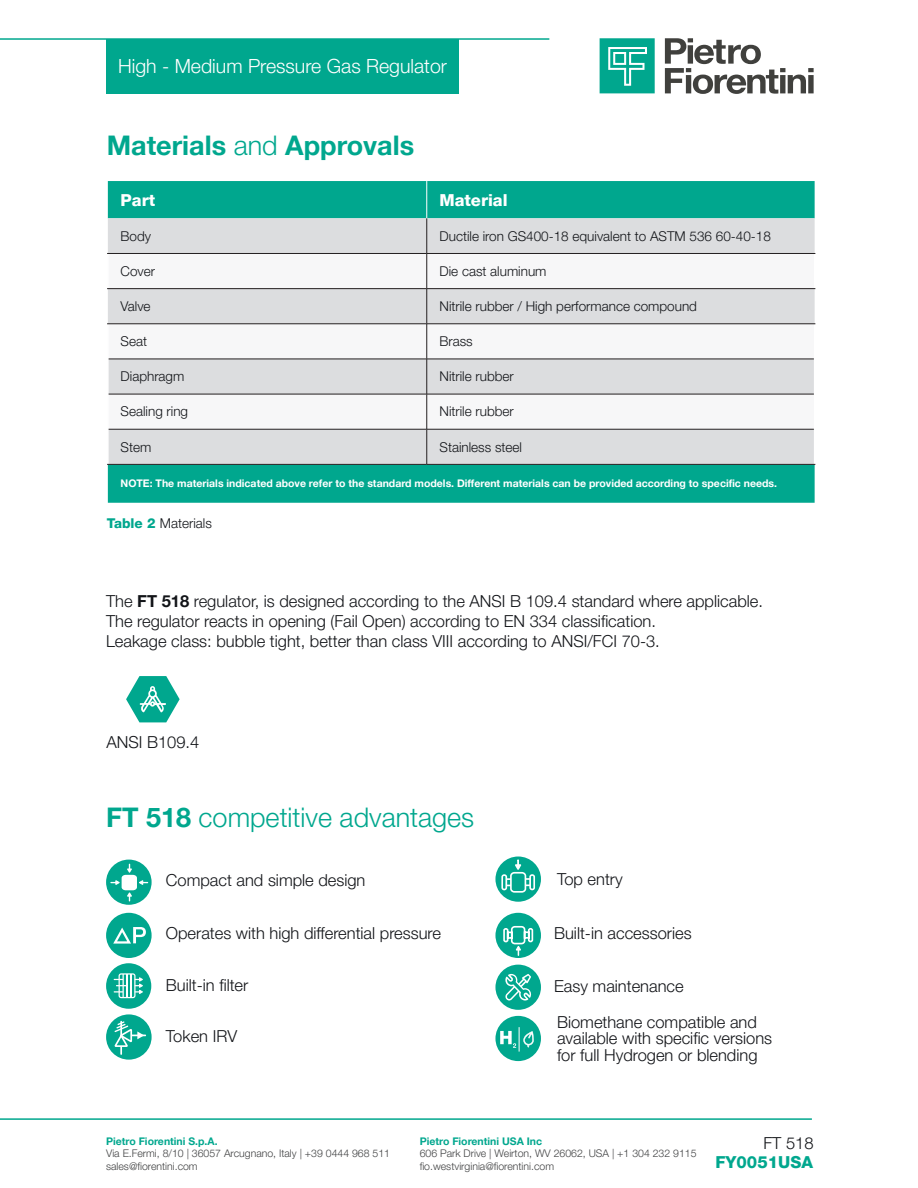
<style>
.page{position:relative;width:918px;height:1188px;background:#fff}
.page>*{position:absolute;margin:0;border:0;box-sizing:border-box;transform-origin:0 0}
.Titoletto{font:300 27px "Helvetica Neue LT Pro";color:#00a78e}
.Titoletto-2{font:700 27px "Helvetica Neue LT Pro";color:#00a78e}
.t1{font:300 19.5px "Helvetica Neue LT Pro";color:#fff}
.Testo{font:300 16.5px "Helvetica Neue LT Pro";color:#121418}
.bullet_non_puntato{font:300 16.5px "Helvetica Neue LT Pro";color:#121418}
.titoli_tabella_bianco{font:800 16.5px "Helvetica Neue LT Pro";color:#fff}
.titoletto_technische{font:800 16.5px "Helvetica Neue LT Pro";color:#00a78e}
.testo_tabella{font:300 13.5px "Helvetica Neue LT Pro";color:#121418}
.t2{font:300 10.5px/12.6px "Helvetica Neue LT Pro";color:#414243}
.testo_tabella-2{font:700 10.5px "Helvetica Neue LT Pro";color:#fff}
.t3{font:700 10.5px "Helvetica Neue LT Pro";color:#00a78e}
.s1{font-weight:300}
.s2{font-weight:800;color:#00a78e}
.s3{font-weight:700}
</style>
<div class="page">
<svg style="left:665px;top:38px;width:149px;height:56px"></svg>
<svg style="left:600px;top:38px;width:55px;height:55px"></svg>
<hr style="left:0;top:38px;width:549px;height:2px;background:#00a78e">
<div style="left:106px;top:39px;width:353px;height:55px;background:#00a78e"></div>
<hr style="left:0;top:1118px;width:812px;height:2px;background:#00a78e">
<svg style="left:126px;top:676px;width:54px;height:46px"></svg>
<div style="left:108px;top:181px;width:707px;height:322px;background:#00a78e"></div>
<div style="left:108px;top:218px;width:707px;height:246px;background:#dcdddf"></div>
<svg style="left:108px;top:254px;width:707px;height:175px"></svg>
<hr style="left:427px;top:181px;width:1px;height:37px;background:#fff">
<hr style="left:107px;top:254px;width:2px;height:34px;background:#fff">
<hr style="left:814px;top:254px;width:1px;height:34px;background:#fff">
<hr style="left:107px;top:324px;width:2px;height:35px;background:#fff">
<hr style="left:814px;top:324px;width:1px;height:35px;background:#fff">
<hr style="left:107px;top:359px;width:2px;height:35px;background:#fff">
<hr style="left:107px;top:429px;width:2px;height:35px;background:#fff">
<hr style="left:814px;top:359px;width:1px;height:35px;background:#fff">
<hr style="left:814px;top:429px;width:1px;height:35px;background:#fff">
<hr style="left:107px;top:394px;width:2px;height:35px;background:#fff">
<hr style="left:814px;top:394px;width:1px;height:35px;background:#fff">
<hr style="left:427px;top:218px;width:1px;height:35px;background:#231f20">
<hr style="left:107px;top:253px;width:320px;height:1px;background:#231f20">
<hr style="left:427px;top:253px;width:388px;height:1px;background:#231f20">
<hr style="left:427px;top:254px;width:1px;height:34px;background:#231f20">
<hr style="left:427px;top:289px;width:1px;height:35px;background:#231f20">
<hr style="left:107px;top:324px;width:320px;height:1px;background:#231f20">
<hr style="left:427px;top:324px;width:388px;height:1px;background:#231f20">
<hr style="left:427px;top:324px;width:1px;height:35px;background:#231f20">
<hr style="left:109px;top:359px;width:318px;height:1px;background:#231f20">
<hr style="left:427px;top:359px;width:387px;height:1px;background:#231f20">
<hr style="left:427px;top:359px;width:1px;height:35px;background:#231f20">
<hr style="left:109px;top:394px;width:318px;height:1px;background:#231f20">
<hr style="left:427px;top:394px;width:387px;height:1px;background:#231f20">
<hr style="left:427px;top:394px;width:1px;height:35px;background:#231f20">
<hr style="left:109px;top:429px;width:318px;height:1px;background:#231f20">
<hr style="left:427px;top:429px;width:387px;height:1px;background:#231f20">
<hr style="left:427px;top:429px;width:1px;height:35px;background:#231f20">
<hr style="left:107px;top:464px;width:320px;height:1px;background:#231f20">
<hr style="left:427px;top:464px;width:388px;height:1px;background:#231f20">
<hr style="left:107px;top:288px;width:320px;height:1px;background:#231f20">
<hr style="left:427px;top:288px;width:388px;height:1px;background:#231f20">
<div style="left:495px;top:1016px;width:46px;height:45px;background:#00a78e;border-radius:50%"></div>
<svg style="left:500px;top:1027px;width:34px;height:25px"></svg>
<div style="left:495px;top:965px;width:46px;height:45px;background:#00a78e;border-radius:50%"></div>
<svg style="left:505px;top:974px;width:27px;height:27px"></svg>
<div style="left:495px;top:913px;width:46px;height:45px;background:#00a78e;border-radius:50%"></div>
<div style="left:106px;top:913px;width:46px;height:45px;background:#00a78e;border-radius:50%"></div>
<svg style="left:113px;top:927px;width:33px;height:17px"></svg>
<div style="left:106px;top:963px;width:45px;height:46px;background:#00a78e;border-radius:50%"></div>
<div style="left:106px;top:860px;width:46px;height:45px;background:#00a78e;border-radius:50%"></div>
<svg style="left:110px;top:864px;width:38px;height:37px"></svg>
<svg style="left:502px;top:925px;width:32px;height:31px"></svg>
<svg style="left:114px;top:973px;width:29px;height:26px"></svg>
<div style="left:106px;top:1014px;width:46px;height:46px;background:#00a78e;border-radius:50%"></div>
<hr style="left:120px;top:1021px;width:2px;height:34px;background:#fff">
<svg style="left:114px;top:1021px;width:32px;height:26px"></svg>
<div style="left:495px;top:857px;width:46px;height:45px;background:#00a78e;border-radius:50%"></div>
<svg style="left:501px;top:859px;width:34px;height:34px"></svg>
<p class="t1" style="left:118px;top:54px;width:331px">High - Medium Pressure Gas Regulator</p>
<p class="Titoletto-2" style="left:107px;top:129px;width:309px">Materials <span class="s1">and</span> Approvals</p>
<p class="titoli_tabella_bianco" style="left:121px;top:190px;width:36px">Part</p>
<p class="titoli_tabella_bianco" style="left:440px;top:190px;width:70px">Material</p>
<p class="testo_tabella" style="left:121px;top:228px;width:32px">Body</p>
<p class="testo_tabella" style="left:440px;top:228px;width:333px">Ductile iron GS400-18 equivalent to ASTM 536 60-40-18</p>
<p class="testo_tabella" style="left:121px;top:263px;width:36px">Cover</p>
<p class="testo_tabella" style="left:440px;top:263px;width:109px">Die cast aluminum</p>
<p class="testo_tabella" style="left:121px;top:298px;width:32px">Valve</p>
<p class="testo_tabella" style="left:440px;top:298px;width:259px">Nitrile rubber / High performance compound</p>
<p class="testo_tabella" style="left:121px;top:333px;width:28px">Seat</p>
<p class="testo_tabella" style="left:440px;top:333px;width:35px">Brass</p>
<p class="testo_tabella" style="left:121px;top:368px;width:65px">Diaphragm</p>
<p class="testo_tabella" style="left:440px;top:368px;width:76px">Nitrile rubber</p>
<p class="testo_tabella" style="left:121px;top:403px;width:69px">Sealing ring</p>
<p class="testo_tabella" style="left:440px;top:403px;width:76px">Nitrile rubber</p>
<p class="testo_tabella" style="left:121px;top:439px;width:32px">Stem</p>
<p class="testo_tabella" style="left:440px;top:439px;width:84px">Stainless steel</p>
<p class="testo_tabella-2" style="left:121px;top:477px;width:658px">NOTE: The materials indicated above refer to the standard models. Different materials can be provided according to specific needs.</p>
<p class="testo_tabella" style="left:107px;top:515px;width:107px"><span class="s2">Table 2</span> Materials</p>
<p class="Testo" style="left:106px;top:591px;width:658px">The <span class="s3">FT 518</span> regulator, is designed according to the ANSI B 109.4 standard where applicable.</p>
<p class="Testo" style="left:106px;top:611px;width:551px">The regulator reacts in opening (Fail Open) according to EN 334 classification.</p>
<p class="Testo" style="left:106px;top:631px;width:555px">Leakage class: bubble tight, better than class VIII according to ANSI/FCI 70-3.</p>
<p class="bullet_non_puntato" style="left:106px;top:732px;width:94px">ANSI B109.4</p>
<p class="Titoletto" style="left:106px;top:801px;width:370px"><span class="s3">FT 518</span> competitive advantages</p>
<p class="bullet_non_puntato" style="left:166px;top:870px;width:201px">Compact and simple design</p>
<p class="bullet_non_puntato" style="left:166px;top:923px;width:277px">Operates with high differential pressure</p>
<p class="Testo" style="left:166px;top:976px;width:84px">Built-in filter</p>
<p class="bullet_non_puntato" style="left:166px;top:1026px;width:73px">Token IRV</p>
<p class="Testo" style="left:557px;top:869px;width:67px">Top entry</p>
<p class="bullet_non_puntato" style="left:554px;top:923px;width:139px">Built-in accessories</p>
<p class="bullet_non_puntato" style="left:554px;top:976px;width:131px">Easy maintenance</p>
<p class="Testo" style="left:557px;top:1012px;width:201px">Biomethane compatible and</p>
<p class="Testo" style="left:557px;top:1028px;width:217px">available with specific versions</p>
<p class="Testo" style="left:557px;top:1045px;width:202px">for full Hydrogen or blending</p>
<p class="t3" style="left:106px;top:1134px;width:113px">Pietro Fiorentini S.p.A.</p>
<p class="Testo" style="left:763px;top:1133px;width:52px">FT 518</p>
<p class="t2" style="left:106px;top:1147px;width:285px">Via E.Fermi, 8/10 | 36057 Arcugnano, Italy | +39 0444 968 511 sales@fiorentini.com</p>
<p class="t3" style="left:420px;top:1134px;width:124px">Pietro Fiorentini USA Inc</p>
<p class="t2" style="left:420px;top:1147px;width:278px">606 Park Drive | Weirton, WV 26062, USA | +1 304 232 9115 fio.westvirginia@fiorentini.com</p>
<p class="titoletto_technische" style="left:715px;top:1152px;width:99px">FY0051USA</p>
</div>
